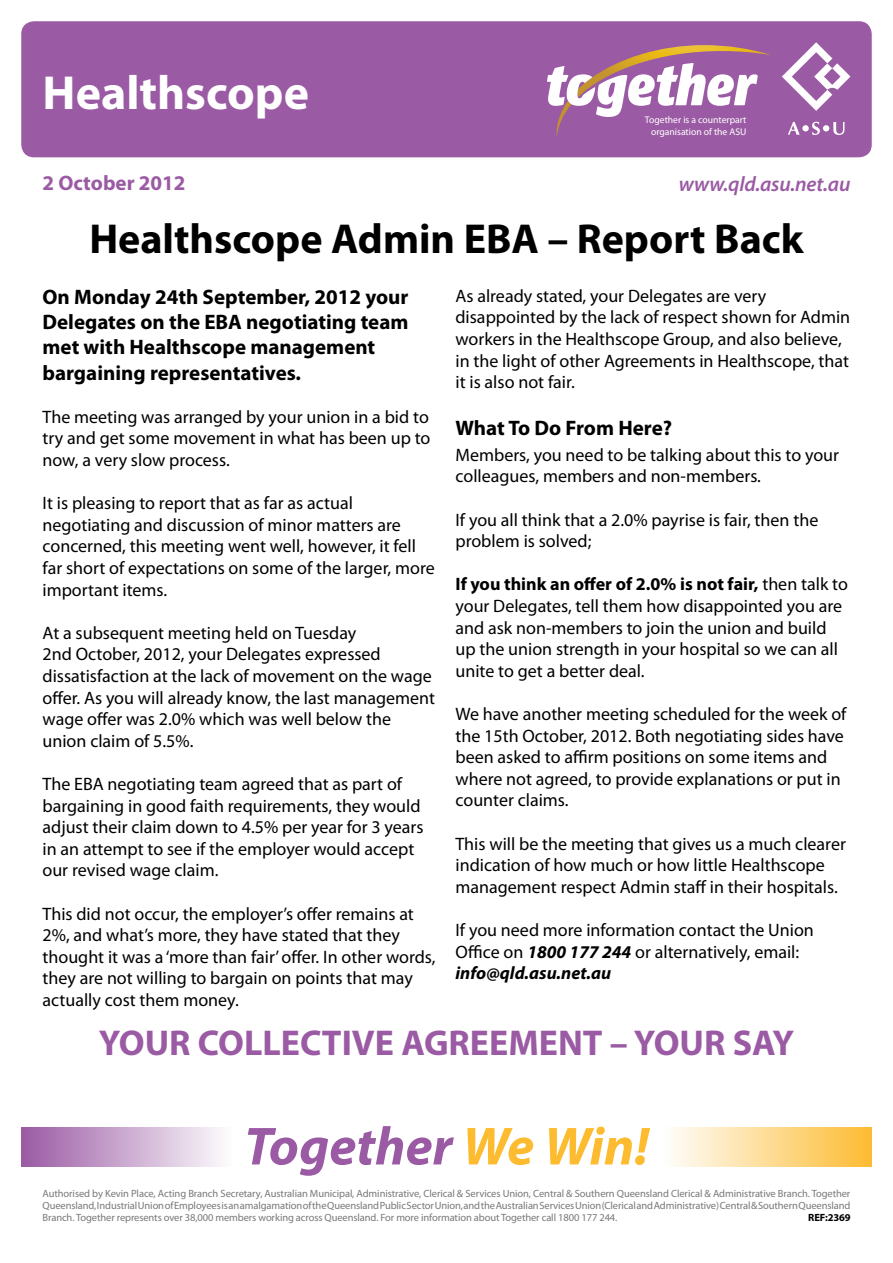
<style>
.page{position:relative;width:893px;height:1263px;background:#fff}
.page>*{position:absolute;margin:0;border:0;box-sizing:border-box;transform-origin:0 0}
.t1{font:italic 700 54px "Myriad Pro";color:#9b5ba4}
.t2{font:700 48px "Myriad";color:#fff}
.t3{font:700 42px "Myriad Pro";color:#000}
.t4{font:700 36px "Myriad Pro";color:#9b5ba4}
.t5{font:700 21px/25.2px "Myriad Pro";color:#000}
.t6{font:italic 600 21px "Myriad Pro";letter-spacing:-.01em;color:#9b5ba4}
.t7{font:700 21px "Myriad Pro";color:#9b5ba4}
.t8{font:18px/21.6px "Myriad Pro";color:#000}
.t9{font:10.5px/12px "Myriad Pro";letter-spacing:-.01em;color:#77787b;text-align:justify}
.t10{font:700 10.5px "Myriad Pro";letter-spacing:-.01em;color:#000}
.t11{font:9.75px/11.2px "Myriad Pro";color:#fff;text-align:right}
.s1{font-weight:700}
.s2{font-weight:700;font-style:italic}
.s3{color:#fdbb30}
</style>
<div class="page">
<div style="left:21px;top:21px;width:851px;height:136px;background:#9b5ba4;border-radius:13px"></div>
<svg style="left:547px;top:45px;width:224px;height:93px"></svg>
<svg style="left:782px;top:42px;width:68px;height:69px"></svg>
<svg style="left:788px;top:122px;width:12px;height:13px"></svg>
<div style="left:802px;top:125px;width:7px;height:6px;background:#fff;border-radius:50%"></div>
<svg style="left:812px;top:122px;width:32px;height:13px"></svg>
<div style="left:21px;top:1127px;width:211px;height:39px;background:linear-gradient(to right,#9a5aa3,#fefdfe)"></div>
<div style="left:661px;top:1127px;width:211px;height:39px;background:linear-gradient(to right,#feffff,#fdbb32)"></div>
<h2 class="t2" style="left:43px;top:68px;width:268px">Healthscope</h2>
<p class="t11" style="left:645px;top:114px;width:103px">Together is a counterpart organisation of the ASU</p>
<p class="t7" style="left:43px;top:169px;width:145px">2 October 2012</p>
<p class="t6" style="left:679px;top:170px;width:173px">www.qld.asu.net.au</p>
<h3 class="t3" style="left:89px;top:211px;width:716px">Healthscope Admin EBA – Report Back</h3>
<p class="t5" style="left:43px;top:284px;width:367px">On Monday 24th September, 2012 your Delegates on the EBA negotiating team met with Healthscope management bargaining representatives.</p>
<p class="t8" style="left:43px;top:406px;width:389px;text-align:justify">The meeting was arranged by your union in a bid to try and get some movement in what has been up to now, a very slow process.</p>
<p class="t8" style="left:43px;top:492px;width:394px">It is pleasing to report that as far as actual negotiating and discussion of minor matters are concerned, this meeting went well, however, it fell far short of expectations on some of the larger, more important items.</p>
<p class="t8" style="left:43px;top:622px;width:394px">At a subsequent meeting held on Tuesday<br>2nd October, 2012, your Delegates expressed dissatisfaction at the lack of movement on the wage offer. As you will already know, the last management wage offer was 2.0% which was well below the union claim of 5.5%.</p>
<p class="t8" style="left:43px;top:773px;width:383px">The EBA negotiating team agreed that as part of bargaining in good faith requirements, they would adjust their claim down to 4.5% per year for 3 years in an attempt to see if the employer would accept our revised wage claim.</p>
<p class="t8" style="left:43px;top:902px;width:394px">This did not occur, the employer’s offer remains at 2%, and what’s more, they have stated that they thought it was a ‘more than fair’ offer. In other words, they are not willing to bargain on points that may actually cost them money.</p>
<p class="t8" style="left:455px;top:285px;width:396px">As already stated, your Delegates are very disappointed by the lack of respect shown for Admin workers in the Healthscope Group, and also believe, in the light of other Agreements in Healthscope, that it is also not fair.</p>
<p class="t5" style="left:455px;top:415px;width:218px">What To Do From Here?</p>
<p class="t8" style="left:455px;top:444px;width:385px">Members, you need to be talking about this to your colleagues, members and non-members.</p>
<p class="t8" style="left:455px;top:508px;width:364px">If you all think that a 2.0% payrise is fair, then the problem is solved;</p>
<p class="t8" style="left:455px;top:573px;width:394px"><span class="s1">If you think an offer of 2.0% is not fair,</span> then talk to your Delegates, tell them how disappointed you are and ask non-members to join the union and build up the union strength in your hospital so we can all unite to get a better deal.</p>
<p class="t8" style="left:455px;top:703px;width:392px">We have another meeting scheduled for the week of the 15th October, 2012. Both negotiating sides have been asked to affirm positions on some items and where not agreed, to provide explanations or put in counter claims.</p>
<p class="t8" style="left:455px;top:832px;width:392px">This will be the meeting that gives us a much clearer indication of how much or how little Healthscope management respect Admin staff in their hospitals.</p>
<p class="t8" style="left:455px;top:919px;width:360px">If you need more information contact the Union<br>Office on <span class="s2">1800 177 244</span> or alternatively, email: <span class="s2">info@qld.asu.net.au</span></p>
<h3 class="t4" style="left:99px;top:1019px;width:697px">YOUR COLLECTIVE AGREEMENT – YOUR SAY</h3>
<h1 class="t1" style="left:244px;top:1111px;width:406px">Together <span class="s3">We Win!</span></h1>
<p class="t9" style="left:43px;top:1188px;width:809px">Authorised by Kevin Place, Acting Branch Secretary, Australian Municipal, Administrative, Clerical &amp; Services Union, Central &amp; Southern Queensland Clerical &amp; Administrative Branch. Together Queensland, Industrial Union of Employees is an amalgamation of the Queensland Public Sector Union, and the Australian Services Union (Clerical and Administrative) Central &amp; Southern Queensland Branch. Together represents over 38,000 members working across Queensland. For more information about Together call 1800 177 244.</p>
<p class="t10" style="left:808px;top:1211px;width:44px">REF:2369</p>
</div>
